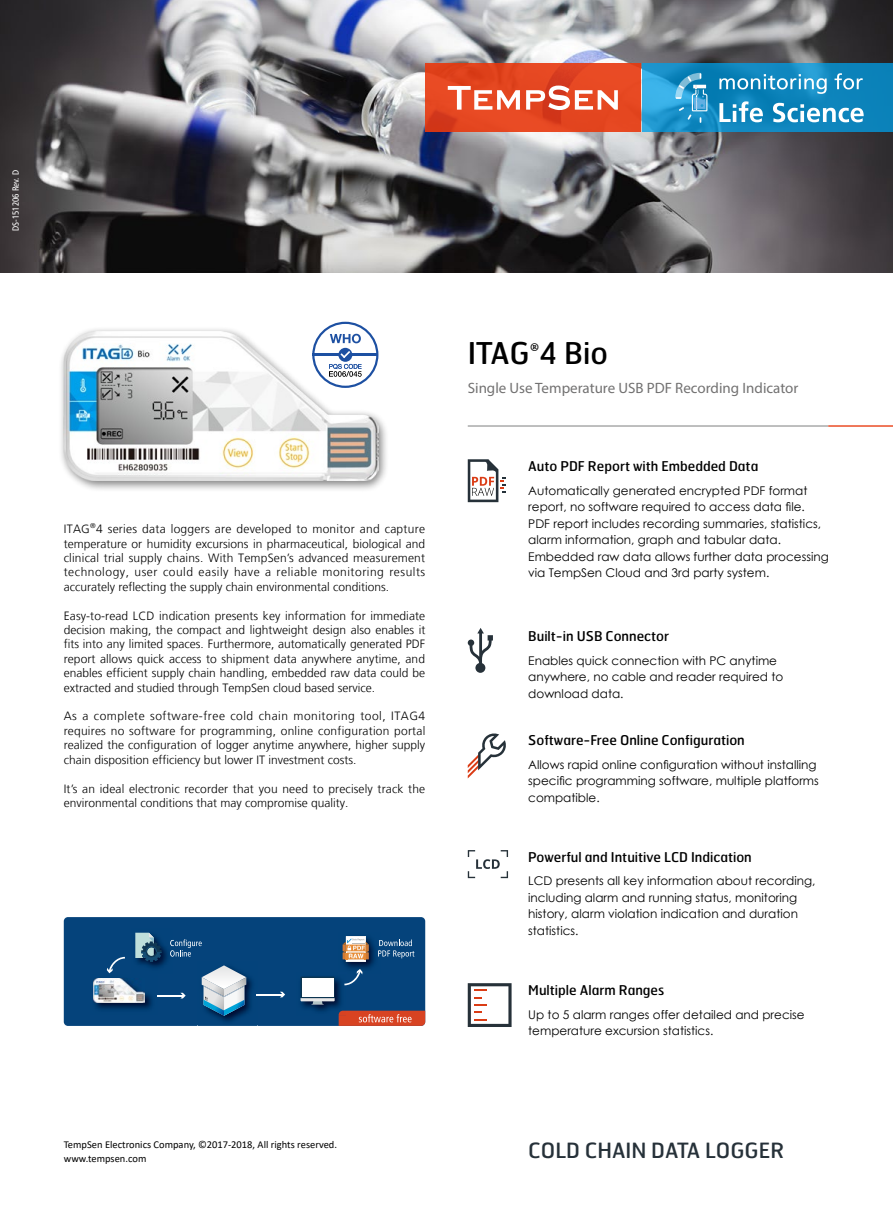
<style>
.page{position:relative;width:893px;height:1212px;background:#fff}
.page>*{position:absolute;margin:0;border:0;box-sizing:border-box;transform-origin:0 0}
.t1{font:30px "Hermes";color:#000}
.t2{font:21px "Hermes";color:#263139}
.t3{font:15px "Myriad Hebrew";color:#727171}
.t4{font:13.5px "Hermes";color:#000}
.t5{font:300 12px/14.4px "Frutiger LT";color:#000;text-align:justify}
.t6{font:12px/16.5px "Century Gothic";color:#000}
.t7{font:10.5px/13.5px "Calibri";color:#000}
.t8{font:condensed 9px "Frutiger LT";color:#fff}
.t9{font:300 7.05px "Frutiger LT";color:#000}
.s1{font-family:"Minion Pro"}
</style>
<div class="page">
<img style="left:0;top:0;width:893px;height:272px">
<svg style="left:425px;top:64px;width:215px;height:68px;background:#e24520"></svg>
<svg style="left:642px;top:64px;width:251px;height:68px;background:#148bc3"></svg>
<svg style="left:448px;top:86px;width:72px;height:24px"></svg>
<svg style="left:526px;top:86px;width:92px;height:24px"></svg>
<svg style="left:719px;top:101px;width:44px;height:21px"></svg>
<svg style="left:773px;top:103px;width:91px;height:19px"></svg>
<svg style="left:719px;top:74px;width:108px;height:20px;background:#44a0cb"></svg>
<svg style="left:834px;top:73px;width:29px;height:16px"></svg>
<svg style="left:675px;top:73px;width:32px;height:50px;background:#43a3d0"></svg>
<div style="left:58px;top:326px;width:332px;height:166px;background:#000;opacity:.5"></div>
<img style="left:64px;top:331px;width:314px;height:150px">
<hr style="left:468px;top:425px;width:360px;height:2px;background:#9fa0a0">
<hr style="left:828px;top:425px;width:65px;height:2px;background:#e8380d">
<div style="left:64px;top:917px;width:361px;height:109px;background:#05437b;border-radius:4px"></div>
<img style="left:300px;top:977px;width:46px;height:39px">
<img style="left:342px;top:938px;width:33px;height:35px">
<svg style="left:378px;top:939px;width:36px;height:19px"></svg>
<svg style="left:343px;top:936px;width:26px;height:26px"></svg>
<img style="left:197px;top:976px;width:61px;height:50px">
<svg style="left:202px;top:965px;width:44px;height:51px"></svg>
<img style="left:203px;top:985px;width:41px;height:12px">
<img style="left:203px;top:985px;width:21px;height:11px">
<img style="left:93px;top:980px;width:59px;height:30px">
<img style="left:94px;top:978px;width:51px;height:25px">
<img style="left:135px;top:932px;width:38px;height:36px">
<svg style="left:170px;top:939px;width:32px;height:17px"></svg>
<svg style="left:135px;top:933px;width:27px;height:29px"></svg>
<svg style="left:107px;top:957px;width:18px;height:16px"></svg>
<svg style="left:301px;top:969px;width:61px;height:36px"></svg>
<svg style="left:157px;top:993px;width:29px;height:5px"></svg>
<svg style="left:257px;top:992px;width:28px;height:5px"></svg>
<svg style="left:339px;top:1011px;width:86px;height:15px"></svg>
<svg style="left:468px;top:459px;width:38px;height:43px"></svg>
<svg style="left:468px;top:733px;width:38px;height:45px"></svg>
<svg style="left:468px;top:850px;width:40px;height:28px"></svg>
<svg style="left:468px;top:628px;width:25px;height:45px"></svg>
<svg style="left:312px;top:322px;width:66px;height:66px"></svg>
<svg style="left:468px;top:983px;width:44px;height:44px"></svg>
<p class="t8" style="left:10px;top:231px;width:62px;rotate:-90deg">DS-151206 Rev. D</p>
<p class="t5" style="left:64px;top:522px;width:28px">ITAG</p>
<p class="t9" style="left:90px;top:521px;width:7px">®</p>
<p class="t5" style="left:64px;top:522px;width:363px;text-indent:32px">4 series data loggers are developed to monitor and capture temperature or humidity excursions in pharmaceutical, biological and clinical trial supply chains. With TempSen’s advanced measurement technology, user could easily have a reliable monitoring results accurately reflecting the supply chain environmental conditions.</p>
<p class="t5" style="left:64px;top:608px;width:363px">Easy-to-read LCD indication presents key information for immediate decision making, the compact and lightweight design also enables it fits into any limited spaces. Furthermore, automatically generated PDF report allows quick access to shipment data anywhere anytime, and enables efficient supply chain handling, embedded raw data could be extracted and studied through TempSen cloud based service.</p>
<p class="t5" style="left:64px;top:709px;width:363px">As a complete software-free cold chain monitoring tool, ITAG4 requires no software for programming, online configuration portal realized the configuration of logger anytime anywhere, higher supply chain disposition efficiency but lower IT investment costs.</p>
<p class="t5" style="left:64px;top:781px;width:363px">It’s an ideal electronic recorder that you need to precisely track the environmental conditions that may compromise quality.</p>
<p class="t7" style="left:64px;top:1138px;width:275px">TempSen Electronics Company, ©2017-2018, All rights reserved. www.tempsen.com</p>
<h1 class="t1" style="left:468px;top:334px;width:142px">ITAG<span class="s1">®</span>4 Bio</h1>
<p class="t3" style="left:468px;top:380px;width:332px">Single Use Temperature USB PDF Recording Indicator</p>
<p class="t4" style="left:528px;top:457px;width:232px">Auto PDF Report with Embedded Data</p>
<p class="t6" style="left:528px;top:482px;width:302px">Automatically generated encrypted PDF format report, no software required to access data file.<br>PDF report includes recording summaries, statistics, alarm information, graph and tabular data.<br>Embedded raw data allows further data processing via TempSen Cloud and 3rd party system.</p>
<p class="t4" style="left:528px;top:627px;width:142px">Built-in USB Connector</p>
<p class="t6" style="left:528px;top:652px;width:257px">Enables quick connection with PC anytime anywhere, no cable and reader required to download data.</p>
<p class="t4" style="left:528px;top:732px;width:218px">Software-Free Online Configuration</p>
<p class="t6" style="left:528px;top:756px;width:292px">Allows rapid online configuration without installing specific programming software, multiple platforms compatible.</p>
<p class="t4" style="left:528px;top:848px;width:225px">Powerful and Intuitive LCD Indication</p>
<p class="t6" style="left:528px;top:872px;width:289px">LCD presents all key information about recording, including alarm and running status, monitoring history, alarm violation indication and duration statistics.</p>
<p class="t4" style="left:528px;top:981px;width:138px">Multiple Alarm Ranges</p>
<p class="t6" style="left:528px;top:1006px;width:278px">Up to 5 alarm ranges offer detailed and precise temperature excursion statistics.</p>
<h2 class="t2" style="left:528px;top:1137px;width:257px">COLD CHAIN DATA LOGGER</h2>
</div>
